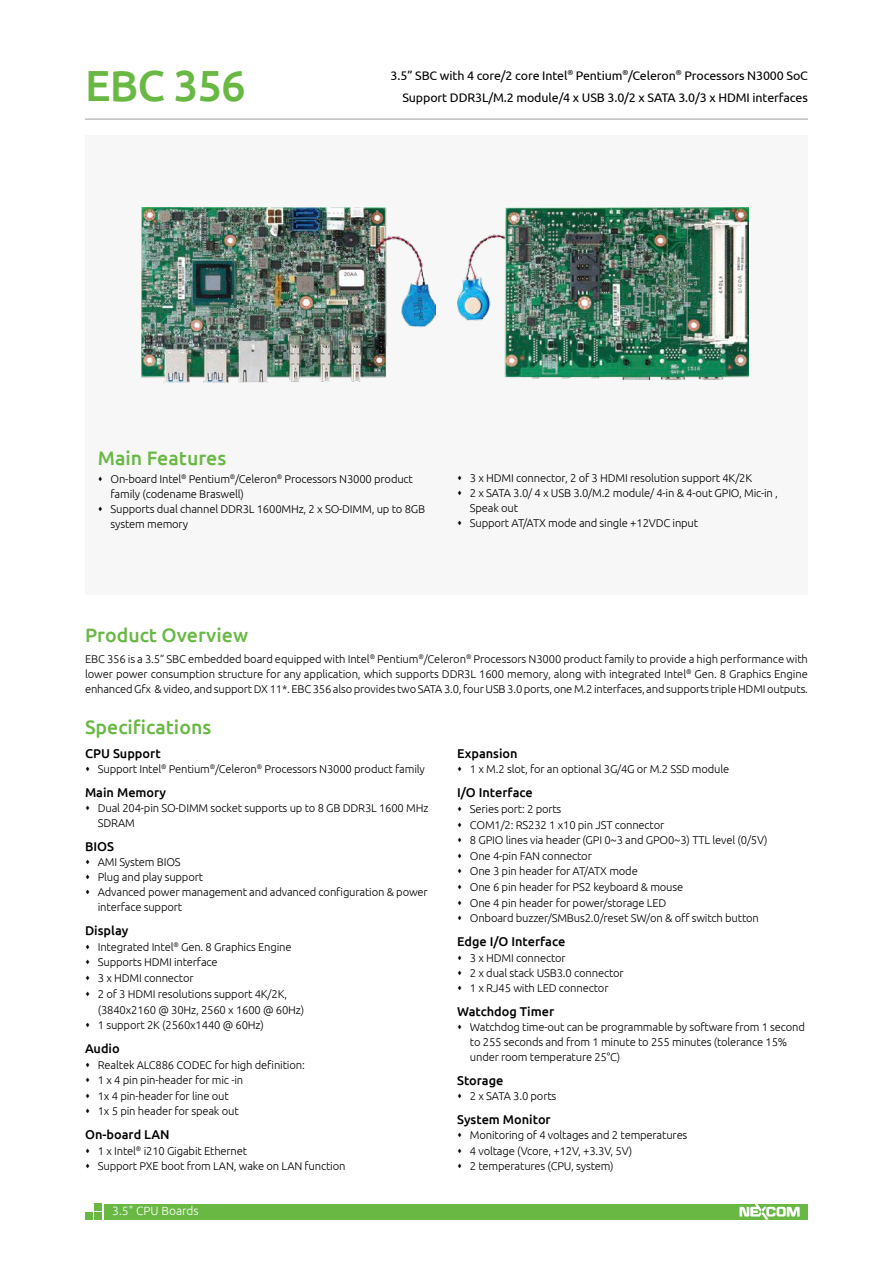
<style>
.page{position:relative;width:893px;height:1263px;background:#fff}
.page>*{position:absolute;margin:0;border:0;box-sizing:border-box;transform-origin:0 0}
.t1{font:500 43.5px "Ubuntu";letter-spacing:-.02em;color:#69b844}
.t2{font:500 19.5px "Ubuntu";color:#69b844}
.t3{font:500 12.75px "Ubuntu";color:#000}
.t4{font:12.45px "Ubuntu";letter-spacing:-.01em;color:#000}
.t5{font:300 12px "Ubuntu";color:#fff}
.t6{font:300 11.25px/15px "Ubuntu";letter-spacing:-.015em;color:#000}
</style>
<div class="page">
<div style="left:104px;top:1204px;width:704px;height:15px;background:#69b844"></div>
<div style="left:94px;top:1203px;width:7px;height:7px;background:#69b844"></div>
<div style="left:94px;top:1213px;width:7px;height:7px;background:#69b844"></div>
<div style="left:85px;top:1213px;width:7px;height:7px;background:#69b844"></div>
<svg style="left:739px;top:1204px;width:61px;height:15px"></svg>
<hr style="left:85px;top:119px;width:723px;height:1px;background:#9e9f9f">
<div style="left:85px;top:136px;width:723px;height:459px;background:#f7f7f7"></div>
<img style="left:141px;top:207px;width:295px;height:176px">
<img style="left:457px;top:207px;width:292px;height:173px">
<h1 class="t1" style="left:85px;top:58px;width:162px">EBC 356</h1>
<h2 class="t2" style="left:98px;top:446px;width:130px">Main Features</h2>
<p class="t4" style="left:391px;top:68px;width:419px">3.5” SBC with 4 core/2 core Intel<sup>®</sup> Pentium<sup>®</sup>/Celeron<sup>®</sup> Processors N3000 SoC</p>
<p class="t4" style="left:402px;top:90px;width:407px">Support DDR3L/M.2 module/4 x USB 3.0/2 x SATA 3.0/3 x HDMI interfaces</p>
<p class="t6" style="left:111px;top:471px;width:316px">On-board Intel<sup>®</sup> Pentium<sup>®</sup>/Celeron<sup>®</sup> Processors N3000 product family (codename Braswell)<br>Supports dual channel DDR3L 1600MHz, 2 x SO-DIMM, up to 8GB system memory</p>
<p class="t6" style="left:470px;top:471px;width:310px">3 x HDMI connector, 2 of 3 HDMI resolution support 4K/2K<br>2 x SATA 3.0/ 4 x USB 3.0/M.2 module/ 4-in &amp; 4-out GPIO, Mic-in , Speak out<br>Support AT/ATX mode and single +12VDC input</p>
<h2 class="t2" style="left:85px;top:622px;width:165px">Product Overview</h2>
<p class="t6" style="left:85px;top:651px;width:724px;text-align:justify">EBC 356 is a 3.5” SBC embedded board equipped with Intel<sup>®</sup> Pentium<sup>®</sup>/Celeron<sup>®</sup> Processors N3000 product family to provide a high performance with lower power consumption structure for any application, which supports DDR3L 1600 memory, along with integrated Intel<sup>®</sup> Gen. 8 Graphics Engine enhanced Gfx &amp; video, and support DX 11*. EBC 356 also provides two SATA 3.0, four USB 3.0 ports, one M.2 interfaces, and supports triple HDMI outputs.</p>
<h2 class="t2" style="left:85px;top:715px;width:128px">Specifications</h2>
<p class="t3" style="left:85px;top:745px;width:77px">CPU Support</p>
<p class="t6" style="left:98px;top:761px;width:329px">Support Intel<sup>®</sup> Pentium<sup>®</sup>/Celeron<sup>®</sup> Processors N3000 product family</p>
<p class="t3" style="left:85px;top:784px;width:83px">Main Memory</p>
<p class="t6" style="left:98px;top:800px;width:332px">Dual 204-pin SO-DIMM socket supports up to 8 GB DDR3L 1600 MHz<br>SDRAM</p>
<p class="t3" style="left:85px;top:838px;width:30px">BIOS</p>
<p class="t6" style="left:98px;top:854px;width:332px">AMI System BIOS<br>Plug and play support<br>Advanced power management and advanced configuration &amp; power interface support</p>
<p class="t3" style="left:85px;top:922px;width:45px">Display</p>
<p class="t6" style="left:98px;top:938px;width:208px;line-height:15.8px">Integrated Intel<sup>®</sup> Gen. 8 Graphics Engine<br>Supports HDMI interface<br>3 x HDMI connector<br>2 of 3 HDMI resolutions support 4K/2K, (3840x2160 @ 30Hz, 2560 x 1600 @ 60Hz)<br>1 support 2K (2560x1440 @ 60Hz)</p>
<p class="t3" style="left:85px;top:1041px;width:36px">Audio</p>
<p class="t6" style="left:98px;top:1057px;width:208px;line-height:15.5px">Realtek ALC886 CODEC for high definition:<br>1 x 4 pin pin-header for mic -in<br>1x 4 pin-header for line out<br>1x 5 pin header for speak out</p>
<p class="t3" style="left:85px;top:1127px;width:86px">On-board LAN</p>
<p class="t6" style="left:98px;top:1142px;width:249px">1 x Intel<sup>®</sup> i210 Gigabit Ethernet<br>Support PXE boot from LAN, wake on LAN function</p>
<p class="t5" style="left:112px;top:1203px;width:88px">3.5" CPU Boards</p>
<p class="t3" style="left:457px;top:746px;width:62px">Expansion</p>
<p class="t6" style="left:470px;top:762px;width:261px">1 x M.2 slot, for an optional 3G/4G or M.2 SSD module</p>
<p class="t3" style="left:457px;top:785px;width:77px">I/O Interface</p>
<p class="t6" style="left:470px;top:801px;width:299px;line-height:15.6px">Series port: 2 ports<br>COM1/2: RS232 1 x10 pin JST connector<br>8 GPIO lines via header (GPI 0~3 and GPO0~3) TTL level (0/5V)<br>One 4-pin FAN connector<br>One 3 pin header for AT/ATX mode<br>One 6 pin header for PS2 keyboard &amp; mouse<br>One 4 pin header for power/storage LED<br>Onboard buzzer/SMBus2.0/reset SW/on &amp; off switch button</p>
<p class="t3" style="left:457px;top:933px;width:110px">Edge I/O Interface</p>
<p class="t6" style="left:470px;top:949px;width:155px">3 x HDMI connector<br>2 x dual stack USB3.0 connector<br>1 x RJ45 with LED connector</p>
<p class="t3" style="left:457px;top:1003px;width:99px">Watchdog Timer</p>
<p class="t6" style="left:470px;top:1019px;width:337px">Watchdog time-out can be programmable by software from 1 second to 255 seconds and from 1 minute to 255 minutes (tolerance 15% under room temperature 25°C)</p>
<p class="t3" style="left:457px;top:1072px;width:48px">Storage</p>
<p class="t6" style="left:470px;top:1088px;width:88px">2 x SATA 3.0 ports</p>
<p class="t3" style="left:457px;top:1111px;width:95px">System Monitor</p>
<p class="t6" style="left:470px;top:1127px;width:219px">Monitoring of 4 voltages and 2 temperatures<br>4 voltage (Vcore, +12V, +3.3V, 5V)<br>2 temperatures (CPU, system)</p>
</div>
